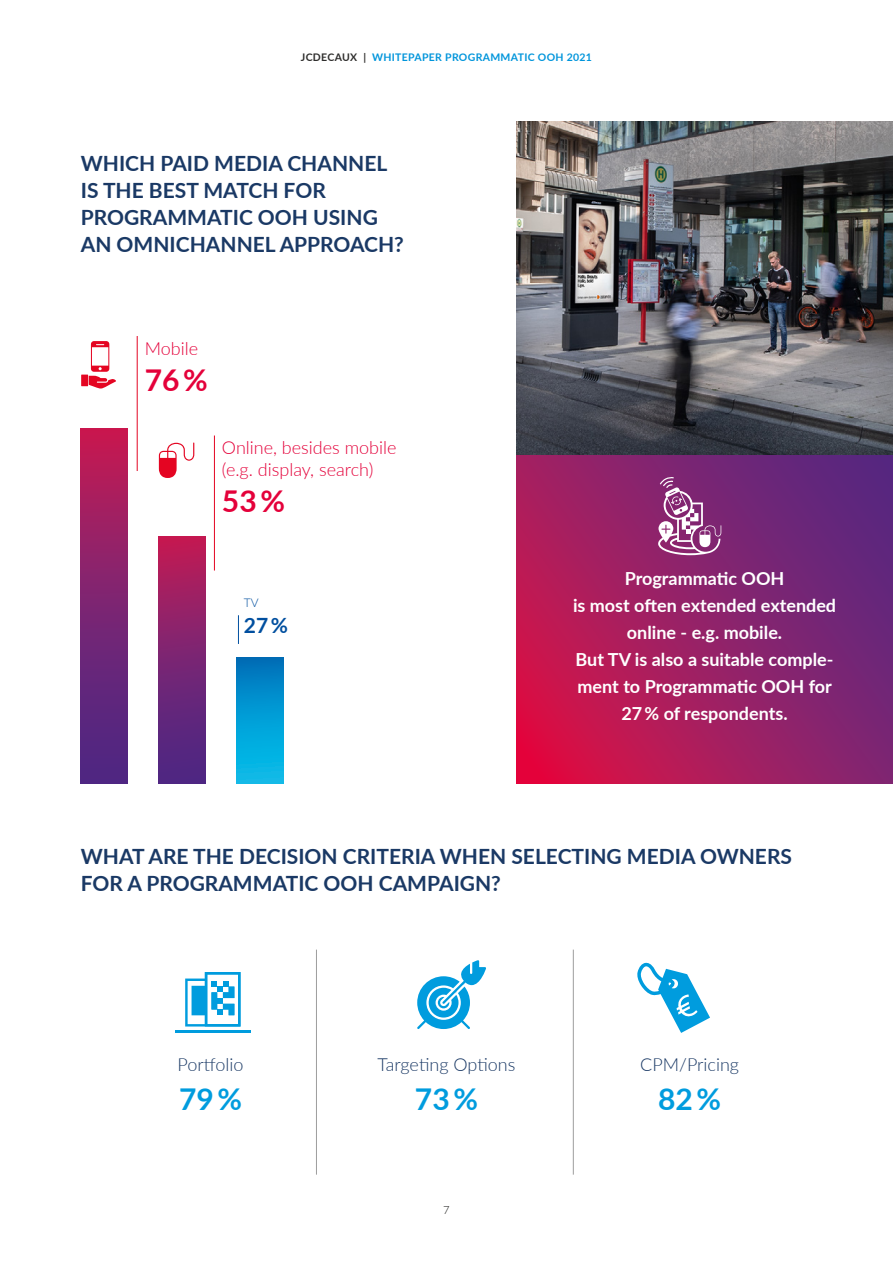
<style>
.page{position:relative;width:893px;height:1263px;background:#fff}
.page>*{position:absolute;margin:0;border:0;box-sizing:border-box;transform-origin:0 0}
.Copy{font:700 30px "Lato";color:#009cde}
.Copy-2{font:700 30px "Lato";color:#e4013a}
.Copy-3{font:700 21px/27px "Lato";color:#1a3965}
.Copy-4{font:700 21px "Lato";color:#004f9f}
.Copy-5{font:700 18px/27px "Lato";color:#fff;text-align:center}
.Copy-6{font:300 18px/21.6px "Lato";color:#e4013a}
.Copy-7{font:300 18px "Lato";color:#1a3965}
.Copy-8{font:300 12px "Lato";color:#004f9f}
.t1{font:300 11.25px "Lato";color:#1d1d1b}
.t2{font:700 10.5px "Lato";letter-spacing:.03em;color:#0095db}
.s1{color:#2e2d2c}
</style>
<div class="page">
<hr style="left:137px;top:336px;width:1px;height:135px;background:#e40522">
<svg style="left:238px;top:615px;width:1px;height:29px"></svg>
<svg style="left:516px;top:455px;width:377px;height:328px;background:#951f66"></svg>
<div style="left:237px;top:657px;width:46px;height:126px;background:linear-gradient(to bottom,#0073bb,#08c3ed)"></div>
<div style="left:159px;top:536px;width:46px;height:247px;background:linear-gradient(to bottom,#bd1d57,#422988)"></div>
<div style="left:81px;top:429px;width:46px;height:354px;background:linear-gradient(to bottom,#c11c55,#432988)"></div>
<hr style="left:214px;top:435px;width:1px;height:135px;background:#e40522">
<svg style="left:159px;top:442px;width:35px;height:36px"></svg>
<div style="left:81px;top:375px;width:7px;height:11px;background:#e40522"></div>
<svg style="left:89px;top:341px;width:27px;height:47px"></svg>
<svg style="left:658px;top:477px;width:63px;height:78px"></svg>
<hr style="left:175px;top:1030px;width:76px;height:2px;background:#009cde">
<svg style="left:185px;top:972px;width:55px;height:54px"></svg>
<svg style="left:417px;top:960px;width:69px;height:69px"></svg>
<svg style="left:637px;top:963px;width:73px;height:70px"></svg>
<hr style="left:316px;top:949px;width:1px;height:225px;background:#9d9d9d">
<hr style="left:573px;top:949px;width:1px;height:225px;background:#9d9d9d">
<img style="left:516px;top:122px;width:377px;height:333px">
<p class="t2" style="left:301px;top:50px;width:293px"><span class="s1">JCDECAUX |</span> WHITEPAPER PROGRAMMATIC OOH 2021</p>
<p class="Copy-3" style="left:81px;top:149px;width:308px">WHICH PAID MEDIA CHANNEL</p>
<p class="Copy-3" style="left:81px;top:176px;width:247px">IS THE BEST MATCH FOR</p>
<p class="Copy-3" style="left:81px;top:203px;width:299px">PROGRAMMATIC OOH USING</p>
<p class="Copy-3" style="left:81px;top:230px;width:325px">AN OMNICHANNEL APPROACH?</p>
<p class="Copy-6" style="left:145px;top:337px;width:55px">Mobile</p>
<p class="Copy-2" style="left:145px;top:358px;width:65px">76%</p>
<p class="Copy-6" style="left:222px;top:436px;width:176px">Online, besides mobile (e.g. display, search)</p>
<p class="Copy-2" style="left:222px;top:479px;width:65px">53%</p>
<p class="Copy-8" style="left:244px;top:594px;width:16px">TV</p>
<p class="Copy-4" style="left:244px;top:610px;width:46px">27%</p>
<p class="Copy-5" style="left:625px;top:564px;width:161px">Programmatic OOH</p>
<p class="Copy-5" style="left:573px;top:591px;width:265px">is most often extended extended online - e.g. mobile.</p>
<p class="Copy-5" style="left:576px;top:645px;width:260px;text-align:left">But TV is also a suitable comple&shy;ment to Programmatic OOH for</p>
<p class="Copy-5" style="left:621px;top:699px;width:168px">27% of respondents.</p>
<p class="Copy-3" style="left:81px;top:842px;width:713px">WHAT ARE THE DECISION CRITERIA WHEN SELECTING MEDIA OWNERS<br>FOR A PROGRAMMATIC OOH CAMPAIGN?</p>
<p class="Copy-7" style="left:178px;top:1052px;width:67px">Portfolio</p>
<p class="Copy" style="left:179px;top:1077px;width:65px">79%</p>
<p class="Copy-7" style="left:378px;top:1052px;width:139px">Targeting Options</p>
<p class="Copy" style="left:415px;top:1077px;width:65px">73%</p>
<p class="t1" style="left:443px;top:1202px;width:8px">7</p>
<p class="Copy-7" style="left:640px;top:1052px;width:100px">CPM/Pricing</p>
<p class="Copy" style="left:658px;top:1077px;width:65px">82%</p>
</div>
